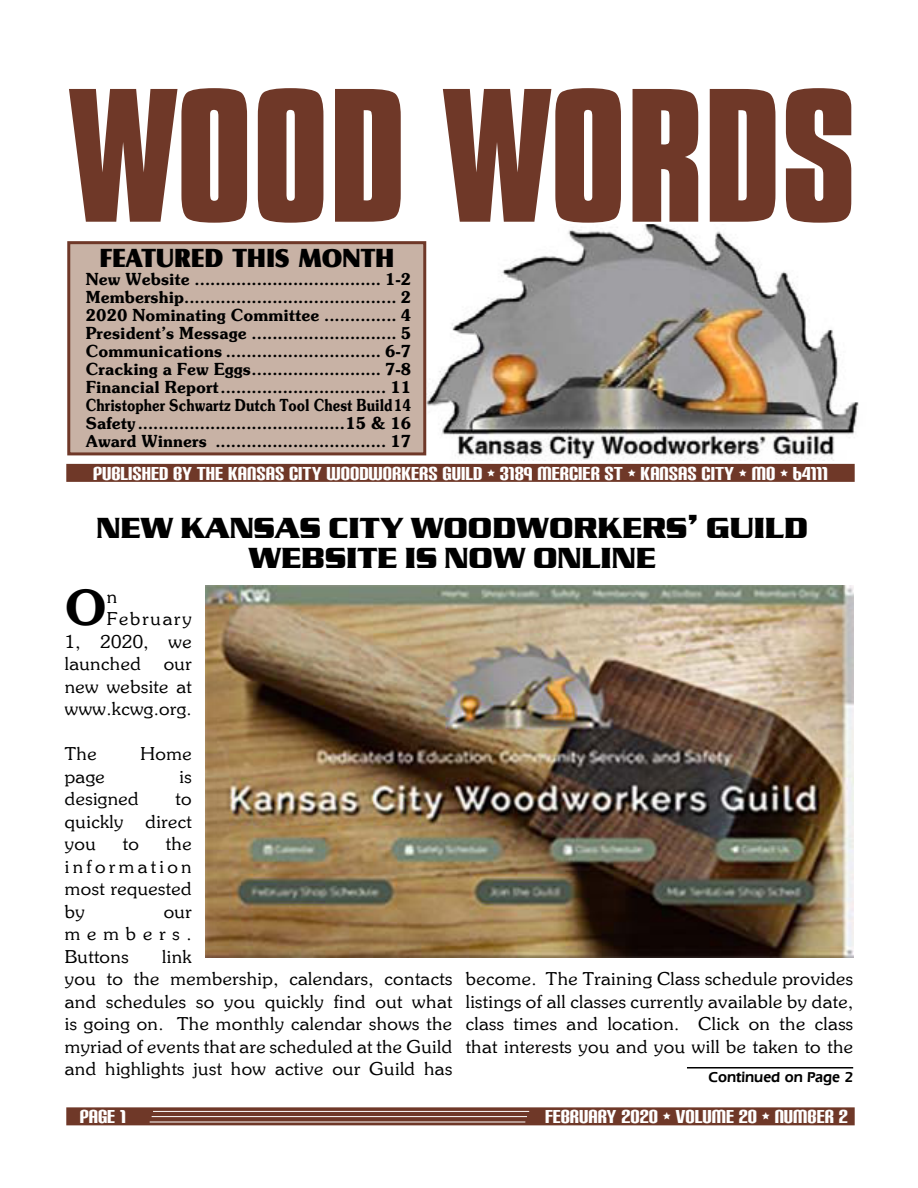
<style>
.page{position:relative;width:918px;height:1188px;background:#fff}
.page>*{position:absolute;margin:0;border:0;box-sizing:border-box;transform-origin:0 0}
.t1{font:700 163.5px "Compacta BT";color:#6f3828}
.t2{font:49.05px "Souvienne Bold SWFTE";color:#000}
.t3{font:700 30px "Serpentine D";color:#000}
.t4{font:27px "Castle T Ultr";color:#000}
.t5{font:22.5px "Carbon Block";color:#fff}
.t6{font:18px/22.5px "Souvienne Regular SWFTE";letter-spacing:.02em;color:#000;text-align:justify;scale:1.05 1}
.t7{font:18px "Souvienne Regular SWFTE";letter-spacing:.095em;color:#000;scale:1.05 1}
.t8{font:16.5px/18px "Souvienne Bold SWFTE";color:#000;text-align:justify}
.t9{font:600 15px "Eras IT Cby BT";color:#000}
</style>
<div class="page">
<div style="left:66px;top:464px;width:789px;height:18px;background:#6f3828"></div>
<div style="left:66px;top:1107px;width:789px;height:18px;background:#6f3828"></div>
<hr style="left:153px;top:1111px;width:376px;height:1px;background:#fff">
<hr style="left:150px;top:1122px;width:375px;height:1px;background:#fff">
<hr style="left:152px;top:1116px;width:375px;height:1px;background:#fff">
<img style="left:426px;top:224px;width:433px;height:236px">
<div style="left:67px;top:241px;width:359px;height:214px;background:#c8b2a5;border:3px solid #6f3828"></div>
<img style="left:205px;top:585px;width:648px;height:372px">
<hr style="left:687px;top:1067px;width:166px;height:2px;background:#000">
<h1 class="t1" style="left:70px;top:88px;width:788px">WOOD WORDS</h1>
<h3 class="t4" style="left:99px;top:242px;width:296px">FEATURED THIS MONTH</h3>
<p class="t8" style="left:86px;top:272px;width:327px">New Website .................................... 1-2<br>Membership ......................................... 2<br>2020 Nominating Committee .............. 4<br>President’s Message ............................ 5<br>Communications .............................. 6-7<br>Cracking a Few Eggs ......................... 7-8<br>Financial Report ................................ 11<br>Christopher Schwartz Dutch Tool Chest Build 14<br>Safety ........................................15 &amp; 16<br>Award Winners ................................. 17</p>
<p class="t5" style="left:93px;top:459px;width:736px">PUBLISHED BY THE KANSAS CITY WOODWORKERS GUILD • 3189 MERCIER ST • KANSAS CITY • MO • 64111</p>
<h3 class="t3" style="left:96px;top:518px;width:592px">NEW KANSAS CITY WOODWORKERS</h3>
<h3 class="t3" style="left:687px;top:500px;width:13px">’</h3>
<h3 class="t3" style="left:706px;top:518px;width:103px">GUILD</h3>
<h3 class="t3" style="left:249px;top:548px;width:409px">WEBSITE IS NOW ONLINE</h3>
<h2 class="t2" style="left:65px;top:588px;width:43px">O</h2>
<p class="t6" style="left:107px;top:586px;width:11px">n</p>
<p class="t7" style="left:107px;top:611px;width:82px">February</p>
<p class="t6" style="left:65px;top:631px;width:122px">1, 2020, we</p>
<p class="t6" style="left:65px;top:654px;width:74px">launched</p>
<p class="t6" style="left:65px;top:654px;width:122px;text-indent:99px">our new website at www.kcwg.org.</p>
<p class="t6" style="left:65px;top:744px;width:32px">The</p>
<p class="t6" style="left:141px;top:744px;width:50px">Home</p>
<p class="t6" style="left:65px;top:766px;width:40px">page</p>
<p class="t6" style="left:180px;top:766px;width:13px">is</p>
<p class="t6" style="left:65px;top:789px;width:72px">designed</p>
<p class="t6" style="left:65px;top:789px;width:122px;text-indent:111px">to quickly direct you</p>
<p class="t6" style="left:65px;top:834px;width:122px;text-indent:101px">the information most requested by</p>
<p class="t6" style="left:123px;top:834px;width:17px">to</p>
<p class="t6" style="left:65px;top:901px;width:122px;text-indent:99px">our members.<br>Buttons</p>
<p class="t6" style="left:65px;top:946px;width:371px;text-align:left;text-indent:97px">link<br>you to the membership, calendars, contacts and schedules so you quickly find out what is going on. The monthly calendar shows the myriad of events that are scheduled at the Guild and highlights just how active our Guild has</p>
<p class="t6" style="left:466px;top:969px;width:371px">become. The Training Class schedule provides listings of all classes currently available by date, class times and location. Click on the class that interests you and you will be taken to the</p>
<p class="t9" style="left:709px;top:1071px;width:146px">Continued on Page 2</p>
<p class="t5" style="left:80px;top:1102px;width:47px">PAGE 1</p>
<p class="t5" style="left:545px;top:1102px;width:304px">FEBRUARY 2020 • VOLUME 20 • NUMBER 2</p>
</div>
